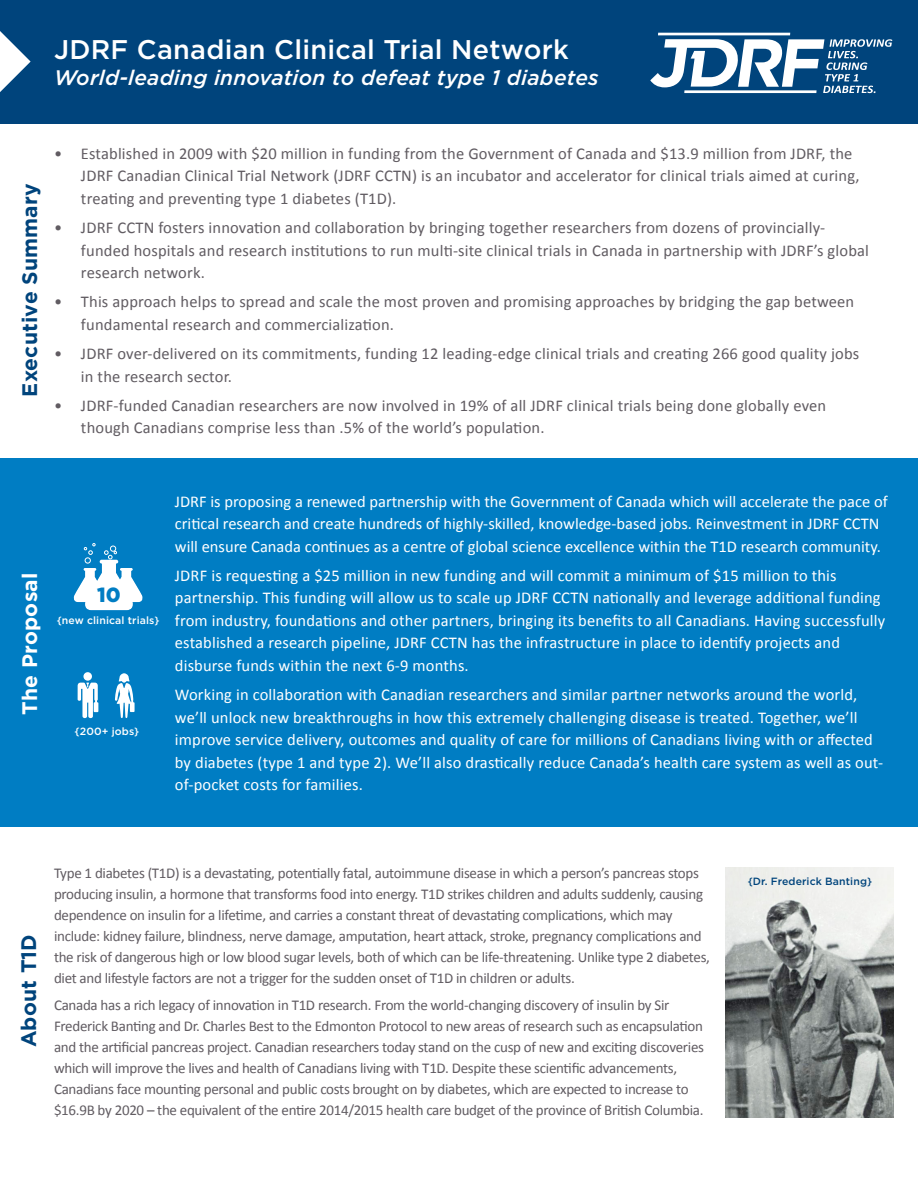
<style>
.page{position:relative;width:918px;height:1188px;background:#fff}
.page>*{position:absolute;margin:0;border:0;box-sizing:border-box;transform-origin:0 0}
.t1{font:500 27px "Gotham";letter-spacing:.01em;color:#fff}
.t2{font:italic 500 21px "Gotham";letter-spacing:.01em;color:#fff}
.t3{font:700 21px "Gotham";letter-spacing:.01em;color:#00447c}
.t4{font:700 21px "Gotham";letter-spacing:.01em;color:#fff}
.t5{font:900 20.4px "Gotham";color:#007dc3}
.t6{font:16.5px/22.5px "Calibri";letter-spacing:.01em;color:#fff}
.t7{font:16.5px/22.5px "Calibri";letter-spacing:.01em;color:#615c62}
.t8{font:15px/21px "Calibri";letter-spacing:-.02em;color:#615c62}
.t9{font:500 10.5px "Gotham";letter-spacing:.01em;color:#fff}
.t10{font:500 10.5px "Gotham";letter-spacing:.01em;color:#00447c}
</style>
<div class="page">
<div style="left:0;top:0;width:918px;height:123px;background:#00447c"></div>
<div style="left:0;top:458px;width:918px;height:368px;background:#007dc3"></div>
<img style="left:658px;top:33px;width:132px;height:2px">
<svg style="left:650px;top:39px;width:242px;height:54px"></svg>
<svg style="left:0;top:31px;width:31px;height:61px"></svg>
<img style="left:726px;top:867px;width:168px;height:251px">
<svg style="left:74px;top:543px;width:69px;height:67px"></svg>
<div style="left:83px;top:672px;width:9px;height:9px;background:#fff;border-radius:50%"></div>
<svg style="left:78px;top:683px;width:20px;height:35px"></svg>
<svg style="left:115px;top:673px;width:20px;height:45px"></svg>
<h1 class="t1" style="left:54px;top:32px;width:516px">JDRF Canadian Clinical Trial Network</h1>
<h2 class="t2" style="left:54px;top:64px;width:546px">World-leading innovation to defeat type 1 diabetes</h2>
<h2 class="t3" style="left:16px;top:397px;width:215px;rotate:-90deg">Executive Summary</h2>
<p class="t7" style="left:81px;top:142px;width:780px;text-indent:-27px">• Established in 2009 with $20 million in funding from the Government of Canada and $13.9 million from JDRF, the<br>JDRF Canadian Clinical Trial Network (JDRF CCTN) is an incubator and accelerator for clinical trials aimed at curing, treating and preventing type 1 diabetes (T1D).</p>
<p class="t7" style="left:81px;top:217px;width:790px;text-indent:-27px">• JDRF CCTN fosters innovation and collaboration by bringing together researchers from dozens of provincially&shy;funded hospitals and research institutions to run multi-site clinical trials in Canada in partnership with JDRF’s global research network.</p>
<p class="t7" style="left:81px;top:291px;width:775px;text-indent:-27px">• This approach helps to spread and scale the most proven and promising approaches by bridging the gap between fundamental research and commercialization.</p>
<p class="t7" style="left:81px;top:343px;width:780px;text-indent:-27px">• JDRF over-delivered on its commitments, funding 12 leading-edge clinical trials and creating 266 good quality jobs in the research sector.</p>
<p class="t7" style="left:81px;top:394px;width:747px;text-indent:-27px">• JDRF-funded Canadian researchers are now involved in 19% of all JDRF clinical trials being done globally even though Canadians comprise less than .5% of the world’s population.</p>
<h2 class="t4" style="left:16px;top:715px;width:143px;rotate:-90deg">The Proposal</h2>
<h3 class="t5" style="left:97px;top:580px;width:25px">10</h3>
<p class="t9" style="left:57px;top:613px;width:104px">{new clinical trials}</p>
<p class="t9" style="left:75px;top:724px;width:66px">{200+ jobs}</p>
<p class="t6" style="left:175px;top:490px;width:714px">JDRF is proposing a renewed partnership with the Government of Canada which will accelerate the pace of critical research and create hundreds of highly-skilled, knowledge-based jobs. Reinvestment in JDRF CCTN will ensure Canada continues as a centre of global science excellence within the T1D research community.</p>
<p class="t6" style="left:175px;top:564px;width:712px">JDRF is requesting a $25 million in new funding and will commit a minimum of $15 million to this partnership. This funding will allow us to scale up JDRF CCTN nationally and leverage additional funding from industry, foundations and other partners, bringing its benefits to all Canadians. Having successfully established a research pipeline, JDRF CCTN has the infrastructure in place to identify projects and disburse funds within the next 6-9 months.</p>
<p class="t6" style="left:175px;top:683px;width:710px">Working in collaboration with Canadian researchers and similar partner networks around the world, we’ll unlock new breakthroughs in how this extremely challenging disease is treated. Together, we’ll improve service delivery, outcomes and quality of care for millions of Canadians living with or affected by diabetes (type 1 and type 2). We’ll also drastically reduce Canada’s health care system as well as out&shy;of-pocket costs for families.</p>
<h2 class="t3" style="left:15px;top:1047px;width:115px;rotate:-90deg">About T1D</h2>
<p class="t8" style="left:54px;top:862px;width:658px">Type 1 diabetes (T1D) is a devastating, potentially fatal, autoimmune disease in which a person’s pancreas stops producing insulin, a hormone that transforms food into energy. T1D strikes children and adults suddenly, causing dependence on insulin for a lifetime, and carries a constant threat of devastating complications, which may include: kidney failure, blindness, nerve damage, amputation, heart attack, stroke, pregnancy complications and the risk of dangerous high or low blood sugar levels, both of which can be life-threatening. Unlike type 2 diabetes, diet and lifestyle factors are not a trigger for the sudden onset of T1D in children or adults.</p>
<p class="t8" style="left:54px;top:995px;width:652px">Canada has a rich legacy of innovation in T1D research. From the world-changing discovery of insulin by Sir Frederick Banting and Dr. Charles Best to the Edmonton Protocol to new areas of research such as encapsulation and the artificial pancreas project. Canadian researchers today stand on the cusp of new and exciting discoveries which will improve the lives and health of Canadians living with T1D. Despite these scientific advancements, Canadians face mounting personal and public costs brought on by diabetes, which are expected to increase to $16.9B by 2020 – the equivalent of the entire 2014/2015 health care budget of the province of British Columbia.</p>
<p class="t10" style="left:748px;top:874px;width:126px">{Dr. Frederick Banting}</p>
</div>
